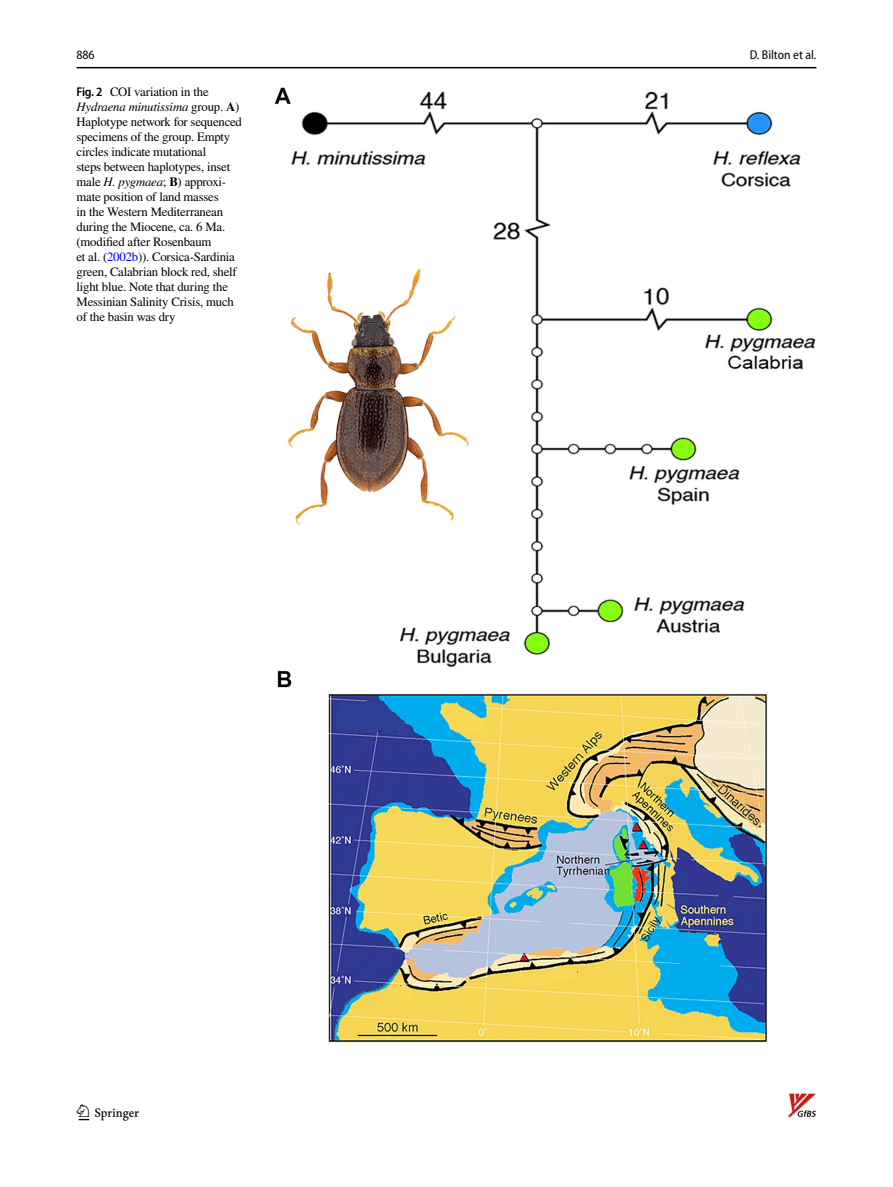
<style>
.page{position:relative;width:893px;height:1187px;background:#fff}
.page>*{position:absolute;margin:0;border:0;box-sizing:border-box;transform-origin:0 0}
.t1{font:22.5px "Springnew Regular 2";color:#000}
.t2{font:12.75px/15px "STIX";letter-spacing:-.015em;color:#000}
.t3{font:semi-condensed 12.75px "Myriad Pro";color:#000}
.s1{font-family:"Myriad Pro";font-weight:600;font-stretch:semi-condensed}
.s2{font-style:italic}
.s3{font-weight:700}
.s4{color:#00f}
</style>
<div class="page">
<hr style="left:77px;top:67px;width:739px;height:1px;background:#000">
<img style="left:787px;top:1093px;width:30px;height:25px">
<img style="left:274px;top:87px;width:542px;height:956px">
<p class="t3" style="left:77px;top:48px;width:20px">886</p>
<p class="t3" style="left:750px;top:48px;width:68px">D. Bilton et al.</p>
<p class="t2" style="left:77px;top:85px;width:167px"><span class="s1">Fig. 2</span> COI variation in the<br><span class="s2">Hydraena minutissima</span> group. <span class="s3">A</span>)<br>Haplotype network for sequenced specimens of the group. Empty circles indicate mutational<br>steps between haplotypes, inset male <span class="s2">H. pygmaea</span>; <span class="s3">B</span>) approxi&shy;mate position of land masses<br>in the Western Mediterranean during the Miocene, ca. 6 Ma. (modified after Rosenbaum<br>et al. (<span class="s4">2002b</span>)). Corsica-Sardinia green, Calabrian block red, shelf light blue. Note that during the<br>Messinian Salinity Crisis, much of the basin was dry</p>
<h1 class="t1" style="left:79px;top:1104px;width:62px">1 3</h1>
</div>
